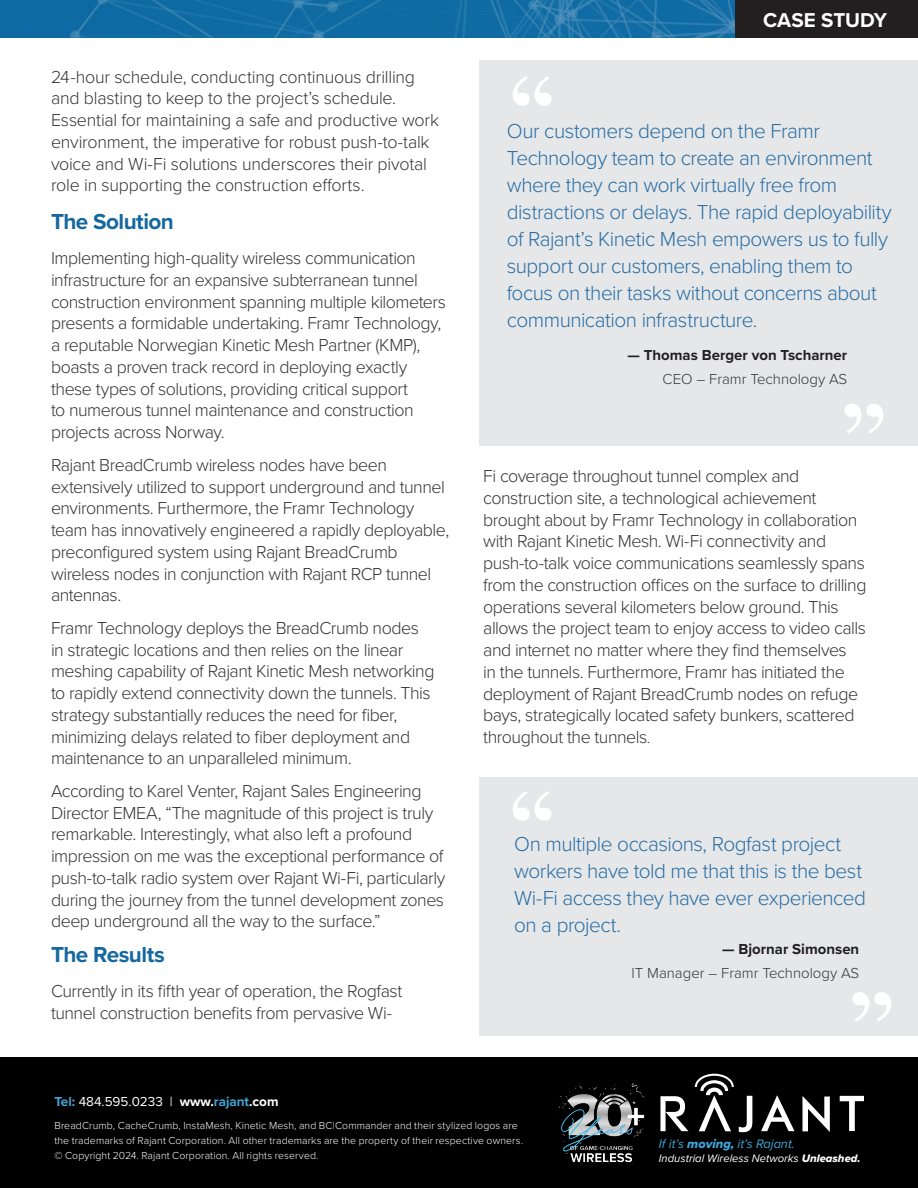
<style>
.page{position:relative;width:918px;height:1188px;background:#fff}
.page>*{position:absolute;margin:0;border:0;box-sizing:border-box;transform-origin:0 0}
.Body_Copy{font:700 22.5px "Proxima Nova";letter-spacing:-.025em;color:#15689f}
.Body_Copy-2{font:300 21px/27px "Proxima Nova";letter-spacing:-.025em;color:#296ea4}
.Body_Copy-3{font:700 20.85px "Proxima Nova";color:#fff}
.Body_Copy-4{font:300 18px/21.8px "Proxima Nova";letter-spacing:-.03em;color:#363536}
.Headline{font:700 15px/24px "Proxima Nova";color:#231f20;text-align:right}
.Headline-2{font:300 15px/24px "Proxima Nova";color:#363536;text-align:right}
.Headline-3{font:13.5px "Proxima Nova";color:#fff}
.t1{font:italic 12.75px "Proxima Nova";color:#3fa6d7}
.t2{font:italic 11.25px "Proxima Nova";color:#fff}
.t3{font:300 10.5px/15px "Proxima Nova";letter-spacing:.01em;color:#fff}
.s1{font-weight:700;color:#2890cf}
.s2{font-weight:700}
.s3{font-weight:700;color:#3fa6d7}
.s4{font-weight:300;color:#363536}
.s5{font-size:15.75px}
.s6{font-weight:700;color:#231f20}
.s7{font-family:"Proxima Nova Extrabld It";font-style:normal}
</style>
<div class="page">
<img style="left:0;top:0;width:735px;height:38px">
<div style="left:735px;top:0;width:183px;height:38px;background:#231f20"></div>
<div style="left:480px;top:60px;width:438px;height:386px;background:#e6e7e9"></div>
<div style="left:480px;top:778px;width:438px;height:258px;background:#e6e7e9"></div>
<svg style="left:513px;top:76px;width:39px;height:30px"></svg>
<svg style="left:513px;top:791px;width:39px;height:30px"></svg>
<svg style="left:844px;top:404px;width:39px;height:29px"></svg>
<svg style="left:852px;top:992px;width:39px;height:30px"></svg>
<div style="left:0;top:1058px;width:918px;height:130px;background:#000"></div>
<svg style="left:840px;top:1096px;width:24px;height:35px"></svg>
<svg style="left:670px;top:1096px;width:18px;height:35px"></svg>
<svg style="left:802px;top:1096px;width:28px;height:36px"></svg>
<svg style="left:761px;top:1095px;width:33px;height:36px"></svg>
<svg style="left:695px;top:1074px;width:57px;height:58px"></svg>
<img style="left:558px;top:1083px;width:112px;height:82px">
<p class="Body_Copy-4" style="left:51px;top:65px;width:390px">24-hour schedule, conducting continuous drilling and blasting to keep to the project’s schedule.<br>Essential for maintaining a safe and productive work environment, the imperative for robust push-to-talk voice and Wi-Fi solutions underscores their pivotal role in supporting the construction efforts.</p>
<p class="Body_Copy" style="left:51px;top:205px;width:124px">The Solution</p>
<p class="Body_Copy-4" style="left:51px;top:246px;width:397px">Implementing high-quality wireless communication infrastructure for an expansive subterranean tunnel construction environment spanning multiple kilometers presents a formidable undertaking. Framr Technology, a reputable Norwegian Kinetic Mesh Partner (KMP), boasts a proven track record in deploying exactly these types of solutions, providing critical support<br>to numerous tunnel maintenance and construction projects across Norway.</p>
<p class="Body_Copy-4" style="left:51px;top:453px;width:400px">Rajant BreadCrumb wireless nodes have been extensively utilized to support underground and tunnel environments. Furthermore, the Framr Technology team has innovatively engineered a rapidly deployable, preconfigured system using Rajant BreadCrumb wireless nodes in conjunction with Rajant RCP tunnel antennas.</p>
<p class="Body_Copy-4" style="left:51px;top:616px;width:385px">Framr Technology deploys the BreadCrumb nodes in strategic locations and then relies on the linear meshing capability of Rajant Kinetic Mesh networking to rapidly extend connectivity down the tunnels. This strategy substantially reduces the need for fiber, minimizing delays related to fiber deployment and maintenance to an unparalleled minimum.</p>
<p class="Body_Copy-4" style="left:51px;top:779px;width:396px">According to Karel Venter, Rajant Sales Engineering Director EMEA, “The magnitude of this project is truly remarkable. Interestingly, what also left a profound impression on me was the exceptional performance of push-to-talk radio system over Rajant Wi-Fi, particularly during the journey from the tunnel development zones deep underground all the way to the surface.”</p>
<p class="Body_Copy" style="left:51px;top:938px;width:115px">The Results</p>
<p class="Body_Copy-4" style="left:51px;top:980px;width:353px">Currently in its fifth year of operation, the Rogfast tunnel construction benefits from pervasive Wi-</p>
<p class="Headline-3" style="left:45px;top:1084px;width:226px"><span class="s1">Tel:</span> 484.595.0233 | <span class="s2">www.</span><span class="s1">rajant</span><span class="s2">.com</span></p>
<p class="Headline-3" style="left:54px;top:1092px;width:226px"><span class="s3">Tel:</span> 484.595.0233 | <span class="s2">www.</span><span class="s3">rajant</span><span class="s2">.com</span></p>
<p class="Body_Copy-3" style="left:763px;top:4px;width:126px">CASE STUDY</p>
<p class="Body_Copy-2" style="left:507px;top:117px;width:386px">Our customers depend on the Framr Technology team to create an environment where they can work virtually free from distractions or delays. The rapid deployability of Rajant’s Kinetic Mesh empowers us to fully support our customers, enabling them to focus on their tasks without concerns about communication infrastructure.</p>
<p class="Headline" style="left:627px;top:343px;width:221px">— Thomas Berger von Tscharner<br><span class="s4">CEO – Framr Technology AS</span></p>
<p class="Body_Copy-4" style="left:483px;top:464px;width:385px">Fi coverage throughout tunnel complex and construction site, a technological achievement brought about by Framr Technology in collaboration with Rajant Kinetic Mesh. Wi-Fi connectivity and push-to-talk voice communications seamlessly spans from the construction offices on the surface to drilling operations several kilometers below ground. This allows the project team to enjoy access to video calls and internet no matter where they find themselves<br>in the tunnels. Furthermore, Framr has initiated the deployment of Rajant BreadCrumb nodes on refuge bays, strategically located safety bunkers, scattered throughout the tunnels<span class="s5">.</span></p>
<p class="Body_Copy-2" style="left:514px;top:829px;width:353px">On multiple occasions, Rogfast project workers have told me that this is the best Wi-Fi access they have ever experienced on a project.</p>
<p class="Headline-2" style="left:632px;top:936px;width:229px"><span class="s6">— Bjornar Simonsen<br></span>IT Manager – Framr Technology AS</p>
<p class="t3" style="left:54px;top:1117px;width:470px">BreadCrumb, CacheCrumb, InstaMesh, Kinetic Mesh, and BC|Commander and their stylized logos are the trademarks of Rajant Corporation. All other trademarks are the property of their respective owners. © Copyright 2024. Rajant Corporation. All rights reserved.</p>
<p class="t1" style="left:659px;top:1134px;width:137px">If it’s <span class="s7">moving,</span> it’s Rajant.</p>
<p class="t2" style="left:659px;top:1150px;width:203px">Industrial Wireless Networks <span class="s7">Unleashed.</span></p>
</div>
